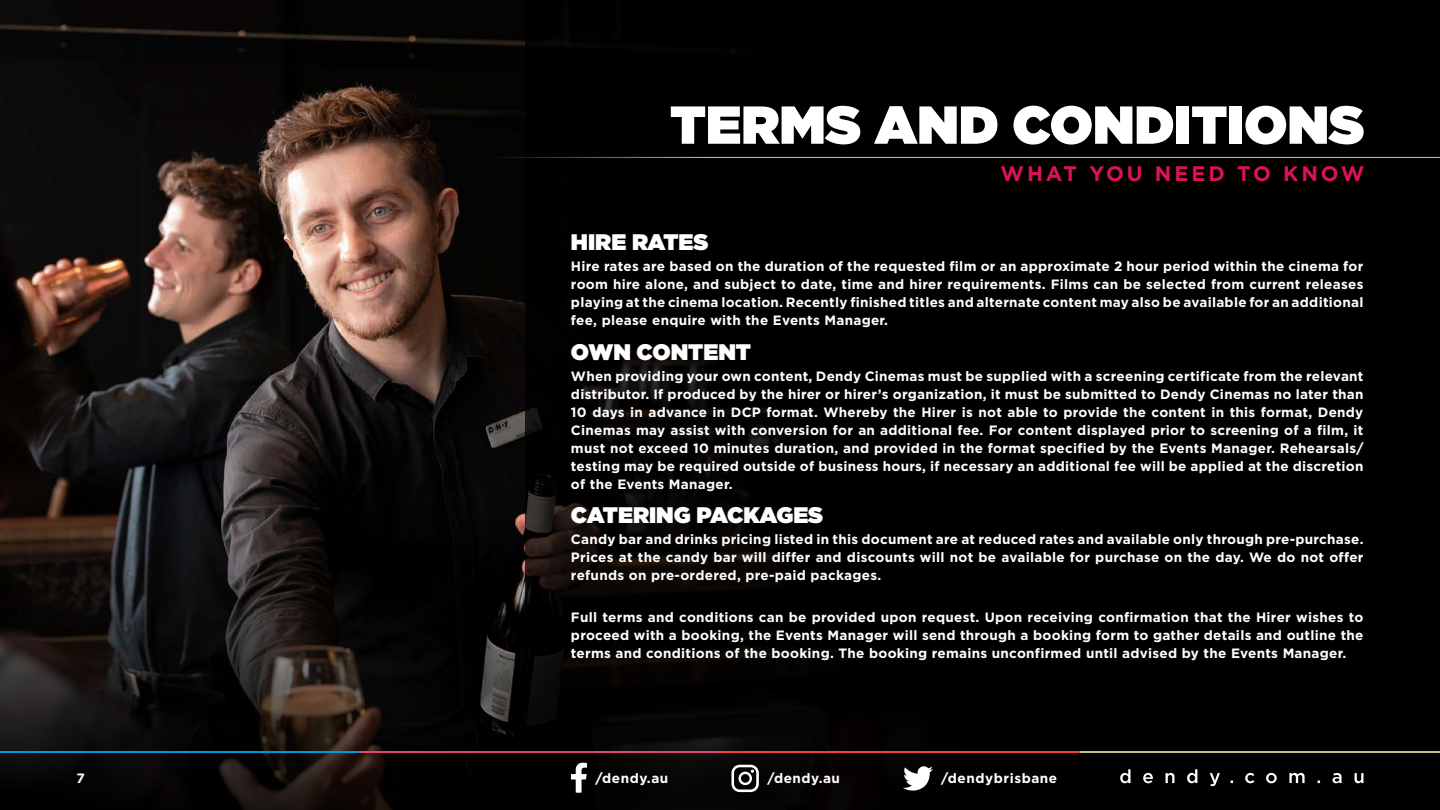
<style>
.page{position:relative;width:1440px;height:810px;background:#fff}
.page>*{position:absolute;margin:0;border:0;box-sizing:border-box;transform-origin:0 0}
.t1{font:900 53.32px "Gotham";color:#fff}
.t2{font:900 22.5px "Gotham";color:#fff}
.t3{font:700 21px "Gotham";letter-spacing:.14em;color:#dc1354}
.t4{font:700 13.58px "Gotham";letter-spacing:.04em;color:#fff}
.t5{font:700 13.5px/18px "Gotham";letter-spacing:.02em;color:#fff;text-align:justify}
</style>
<div class="page">
<img style="left:0;top:0;width:525px;height:438px">
<svg style="left:0;top:438px;width:525px;height:372px;background:#141111"></svg>
<div style="left:525px;top:0;width:915px;height:810px;background:#000"></div>
<svg style="left:1120px;top:769px;width:243px;height:17px"></svg>
<svg style="left:571px;top:763px;width:16px;height:30px"></svg>
<svg style="left:731px;top:765px;width:28px;height:27px"></svg>
<svg style="left:903px;top:766px;width:30px;height:25px"></svg>
<hr style="left:1080px;top:752px;width:360px;height:1px;background:#c6bc89">
<hr style="left:720px;top:752px;width:360px;height:1px;background:#f7403a">
<hr style="left:0;top:752px;width:360px;height:1px;background:#0098db">
<hr style="left:360px;top:752px;width:360px;height:1px;background:#de486f">
<hr style="left:272px;top:157px;width:1168px;height:1px;background:#b1b3b5">
<h1 class="t1" style="left:670px;top:94px;width:696px">TERMS AND CONDITIONS</h1>
<h3 class="t3" style="left:1001px;top:161px;width:365px">WHAT YOU NEED TO KNOW</h3>
<h2 class="t2" style="left:571px;top:229px;width:139px">HIRE RATES</h2>
<p class="t5" style="left:571px;top:257px;width:794px">Hire rates are based on the duration of the requested film or an approximate 2 hour period within the cinema for room hire alone, and subject to date, time and hirer requirements. Films can be selected from current releases playing at the cinema location. Recently finished titles and alternate content may also be available for an additional fee, please enquire with the Events Manager.</p>
<h2 class="t2" style="left:571px;top:339px;width:182px">OWN CONTENT</h2>
<p class="t5" style="left:571px;top:366px;width:794px">When providing your own content, Dendy Cinemas must be supplied with a screening certificate from the relevant distributor. If produced by the hirer or hirer’s organization, it must be submitted to Dendy Cinemas no later than 10 days in advance in DCP format. Whereby the Hirer is not able to provide the content in this format, Dendy Cinemas may assist with conversion for an additional fee. For content displayed prior to screening of a film, it must not exceed 10 minutes duration, and provided in the format specified by the Events Manager. Rehearsals/ testing may be required outside of business hours, if necessary an additional fee will be applied at the discretion of the Events Manager.</p>
<h2 class="t2" style="left:571px;top:502px;width:254px">CATERING PACKAGES</h2>
<p class="t5" style="left:571px;top:530px;width:794px">Candy bar and drinks pricing listed in this document are at reduced rates and available only through pre-purchase.<br>Prices at the candy bar will differ and discounts will not be available for purchase on the day. We do not offer refunds on pre-ordered, pre-paid packages.</p>
<p class="t5" style="left:571px;top:608px;width:794px">Full terms and conditions can be provided upon request. Upon receiving confirmation that the Hirer wishes to proceed with a booking, the Events Manager will send through a booking form to gather details and outline the terms and conditions of the booking. The booking remains unconfirmed until advised by the Events Manager.</p>
<p class="t5" style="left:77px;top:769px;width:10px">7</p>
<p class="t4" style="left:595px;top:770px;width:74px">/dendy.au</p>
<p class="t4" style="left:767px;top:771px;width:74px">/dendy.au</p>
<p class="t4" style="left:941px;top:771px;width:118px">/dendybrisbane</p>
</div>
